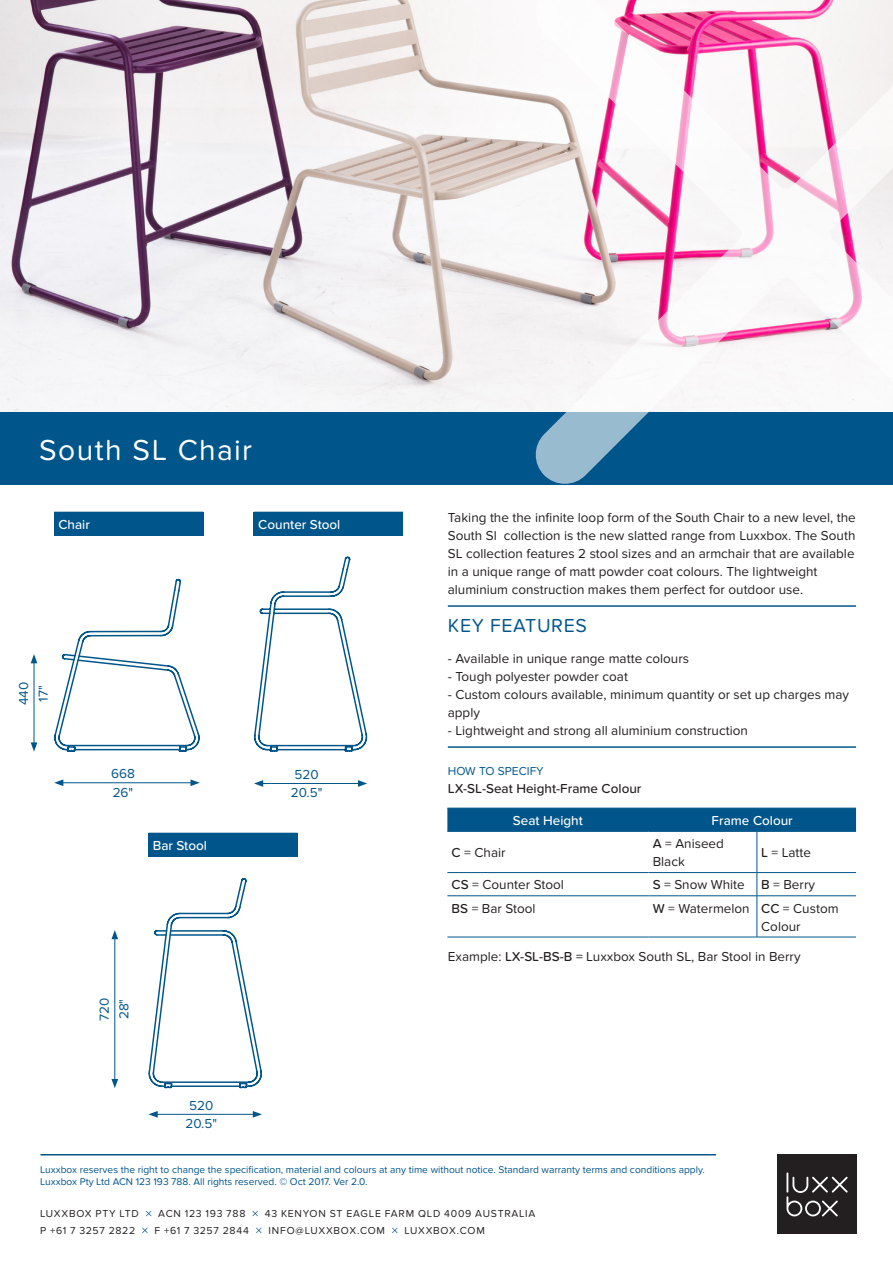
<style>
.page{position:relative;width:893px;height:1263px;background:#fff}
.page>*{position:absolute;margin:0;border:0;box-sizing:border-box;transform-origin:0 0}
.Product_name{font:30px "Proxima Nova Soft";letter-spacing:.045em;color:#fff}
.Body_Heading_13pt_CA{font:19.5px "Proxima Nova Soft";letter-spacing:.03em;color:#00568a}
.Body_Copy_9pt{font:13.5px/18px "Proxima Nova Soft";color:#231f20}
.Table_Header{font:500 13.5px "Proxima Nova Soft";color:#fff}
.Measurements{font:13.5px "Proxima Nova Soft";color:#00568a}
.Body_Copy_9pt-2{font:500 13.5px "Proxima Nova Soft";color:#231f20}
.Body_Copy_9pt-3{font:12px "Proxima Nova Soft";color:#00568a}
.t1{font:10.5px "Proxima Nova Soft";letter-spacing:.07em;color:#231f20}
.Disclaimer{font:10.2px/12px "Proxima Nova Soft";color:#00568a}
.s1{font-weight:500}
</style>
<div class="page">
<hr style="left:41px;top:1154px;width:675px;height:1px;background:#00568a">
<svg style="left:146px;top:1211px;width:5px;height:5px"></svg>
<svg style="left:252px;top:1211px;width:6px;height:5px"></svg>
<svg style="left:142px;top:1228px;width:6px;height:5px"></svg>
<svg style="left:256px;top:1228px;width:5px;height:5px"></svg>
<svg style="left:392px;top:1228px;width:5px;height:5px"></svg>
<div style="left:777px;top:1155px;width:80px;height:79px;background:#231f20"></div>
<hr style="left:786px;top:1172px;width:2px;height:20px;background:#fff">
<svg style="left:786px;top:1177px;width:62px;height:39px"></svg>
<img style="left:0;top:0;width:533px;height:412px">
<div style="left:447px;top:809px;width:409px;height:22px;background:#00568a"></div>
<hr style="left:447px;top:808px;width:201px;height:1px;background:#00568a">
<hr style="left:648px;top:808px;width:109px;height:1px;background:#00568a">
<hr style="left:757px;top:808px;width:99px;height:1px;background:#00568a">
<hr style="left:447px;top:831px;width:201px;height:1px;background:#00568a">
<hr style="left:648px;top:831px;width:109px;height:1px;background:#00568a">
<hr style="left:447px;top:872px;width:201px;height:1px;background:#00568a">
<hr style="left:648px;top:872px;width:109px;height:1px;background:#00568a">
<hr style="left:447px;top:895px;width:201px;height:1px;background:#00568a">
<hr style="left:648px;top:895px;width:109px;height:1px;background:#00568a">
<hr style="left:447px;top:937px;width:201px;height:1px;background:#00568a">
<hr style="left:648px;top:937px;width:109px;height:1px;background:#00568a">
<hr style="left:757px;top:831px;width:99px;height:1px;background:#00568a">
<hr style="left:757px;top:831px;width:1px;height:41px;background:#00568a">
<hr style="left:757px;top:872px;width:99px;height:1px;background:#00568a">
<svg style="left:757px;top:873px;width:1px;height:22px"></svg>
<hr style="left:757px;top:895px;width:99px;height:1px;background:#00568a">
<hr style="left:757px;top:896px;width:1px;height:41px;background:#00568a">
<hr style="left:757px;top:937px;width:99px;height:1px;background:#00568a">
<hr style="left:61px;top:782px;width:132px;height:1px;background:#00568a">
<svg style="left:54px;top:779px;width:9px;height:7px"></svg>
<svg style="left:191px;top:779px;width:9px;height:7px"></svg>
<hr style="left:155px;top:1114px;width:100px;height:1px;background:#00568a">
<svg style="left:148px;top:1111px;width:10px;height:7px"></svg>
<svg style="left:253px;top:1111px;width:9px;height:7px"></svg>
<hr style="left:261px;top:783px;width:99px;height:1px;background:#00568a">
<svg style="left:254px;top:780px;width:9px;height:7px"></svg>
<svg style="left:358px;top:780px;width:9px;height:7px"></svg>
<hr style="left:114px;top:937px;width:1px;height:144px;background:#00568a">
<svg style="left:111px;top:1079px;width:7px;height:9px"></svg>
<svg style="left:111px;top:930px;width:7px;height:9px"></svg>
<hr style="left:34px;top:661px;width:1px;height:84px;background:#00568a">
<svg style="left:31px;top:742px;width:6px;height:10px"></svg>
<svg style="left:31px;top:654px;width:6px;height:9px"></svg>
<div style="left:54px;top:512px;width:149px;height:23px;background:#00568a"></div>
<hr style="left:54px;top:535px;width:149px;height:1px;background:#00568a">
<div style="left:254px;top:512px;width:149px;height:23px;background:#00568a"></div>
<hr style="left:254px;top:535px;width:149px;height:1px;background:#00568a">
<div style="left:148px;top:833px;width:149px;height:23px;background:#00568a"></div>
<hr style="left:148px;top:856px;width:149px;height:1px;background:#00568a">
<svg style="left:54px;top:578px;width:146px;height:174px"></svg>
<svg style="left:254px;top:556px;width:114px;height:196px"></svg>
<svg style="left:148px;top:878px;width:114px;height:211px"></svg>
<div style="left:0;top:412px;width:893px;height:72px;background:#00568a"></div>
<svg style="left:533px;top:0;width:360px;height:484px;fill:#f8f6f7"></svg>
<hr style="left:448px;top:605px;width:408px;height:2px;background:#00568a">
<hr style="left:448px;top:746px;width:408px;height:2px;background:#00568a">
<p class="Product_name" style="left:39px;top:433px;width:215px">South SL Chair</p>
<p class="Table_Header" style="left:58px;top:517px;width:33px">Chair</p>
<p class="Table_Header" style="left:258px;top:517px;width:84px">Counter Stool</p>
<p class="Measurements" style="left:16px;top:705px;width:25px;rotate:-90deg">440</p>
<p class="Measurements" style="left:36px;top:702px;width:18px;rotate:-90deg">17"</p>
<p class="Measurements" style="left:111px;top:766px;width:25px">668</p>
<p class="Measurements" style="left:113px;top:784px;width:22px">26"</p>
<p class="Table_Header" style="left:153px;top:838px;width:56px">Bar Stool</p>
<p class="Measurements" style="left:97px;top:1021px;width:25px;rotate:-90deg">720</p>
<p class="Measurements" style="left:116px;top:1019px;width:22px;rotate:-90deg">28"</p>
<p class="Measurements" style="left:189px;top:1097px;width:26px">520</p>
<p class="Measurements" style="left:185px;top:1116px;width:33px">20.5"</p>
<p class="Measurements" style="left:295px;top:766px;width:26px">520</p>
<p class="Measurements" style="left:291px;top:785px;width:33px">20.5"</p>
<p class="Body_Copy_9pt" style="left:448px;top:509px;width:410px">Taking the the infinite loop form of the South Chair to a new level, the South Sl collection is the new slatted range from Luxxbox. The South SL collection features 2 stool sizes and an armchair that are available in a unique range of matt powder coat colours. The lightweight aluminium construction makes them perfect for outdoor use.</p>
<p class="Body_Heading_13pt_CA" style="left:448px;top:615px;width:140px">KEY FEATURES</p>
<p class="Body_Copy_9pt" style="left:448px;top:650px;width:243px">- Available in unique range matte colours</p>
<p class="Body_Copy_9pt" style="left:448px;top:668px;width:182px">- Tough polyester powder coat</p>
<p class="Body_Copy_9pt" style="left:448px;top:686px;width:403px">- Custom colours available, minimum quantity or set up charges may apply</p>
<p class="Body_Copy_9pt" style="left:448px;top:722px;width:302px">- Lightweight and strong all aluminium construction</p>
<p class="Body_Copy_9pt-3" style="left:448px;top:764px;width:97px">HOW TO SPECIFY</p>
<p class="Body_Copy_9pt-2" style="left:448px;top:780px;width:195px">LX-SL-Seat Height-Frame Colour</p>
<p class="Table_Header" style="left:513px;top:813px;width:72px">Seat Height</p>
<p class="Table_Header" style="left:712px;top:813px;width:83px">Frame Colour</p>
<p class="Body_Copy_9pt" style="left:452px;top:844px;width:56px"><span class="s1">C</span> = Chair</p>
<p class="Body_Copy_9pt" style="left:653px;top:835px;width:73px"><span class="s1">A</span> = Aniseed<br>Black</p>
<p class="Body_Copy_9pt" style="left:761px;top:844px;width:51px"><span class="s1">L</span> = Latte</p>
<p class="Body_Copy_9pt" style="left:452px;top:876px;width:114px"><span class="s1">CS</span> = Counter Stool</p>
<p class="Body_Copy_9pt" style="left:653px;top:876px;width:94px"><span class="s1">S</span> = Snow White</p>
<p class="Body_Copy_9pt" style="left:761px;top:876px;width:55px"><span class="s1">B</span> = Berry</p>
<p class="Body_Copy_9pt" style="left:452px;top:899px;width:85px"><span class="s1">BS</span> = Bar Stool</p>
<p class="Body_Copy_9pt" style="left:653px;top:899px;width:98px"><span class="s1">W</span> = Watermelon</p>
<p class="Body_Copy_9pt" style="left:761px;top:899px;width:79px"><span class="s1">CC</span> = Custom<br>Colour</p>
<p class="Body_Copy_9pt" style="left:448px;top:947px;width:354px">Example: <span class="s1">LX-SL-BS-B =</span> Luxxbox South SL, Bar Stool in Berry</p>
<p class="Disclaimer" style="left:40px;top:1164px;width:666px">Luxxbox reserves the right to change the specification, material and colours at any time without notice. Standard warranty terms and conditions apply.<br>Luxxbox Pty Ltd ACN 123 193 788. All rights reserved. © Oct 2017. Ver 2.0.</p>
<p class="t1" style="left:40px;top:1207px;width:100px">LUXXBOX PTY LTD</p>
<p class="t1" style="left:158px;top:1207px;width:89px">ACN 123 193 788</p>
<p class="t1" style="left:265px;top:1207px;width:272px">43 KENYON ST EAGLE FARM QLD 4009 AUSTRALIA</p>
<p class="t1" style="left:40px;top:1224px;width:97px">P +61 7 3257 2822</p>
<p class="t1" style="left:155px;top:1224px;width:96px">F +61 7 3257 2844</p>
<p class="t1" style="left:268px;top:1224px;width:118px">INFO@LUXXBOX.COM</p>
<p class="t1" style="left:404px;top:1224px;width:82px">LUXXBOX.COM</p>
</div>
